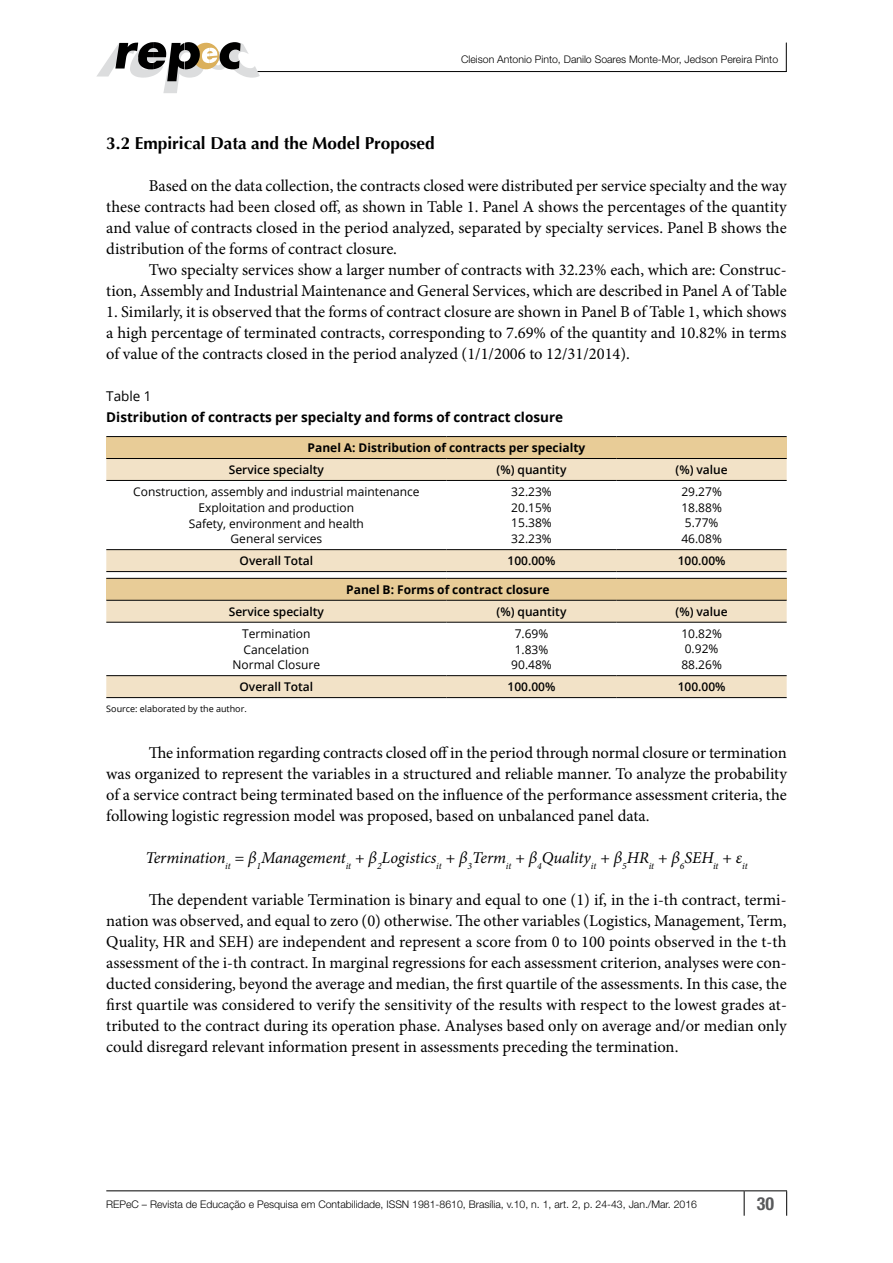
<style>
.page{position:relative;width:893px;height:1263px;background:#fff}
.page>*{position:absolute;margin:0;border:0;box-sizing:border-box;transform-origin:0 0}
.t1{font:700 condensed 18px "Helvetica Neue LT Std";color:#58595b}
.t2{font:700 17.25px "Optima";color:#000}
.t3{font:16.5px/21px "Minion Pro";color:#000101;text-align:justify}
.t4{font:italic 16.5px "Minion Pro";letter-spacing:-.005em;color:#000}
.t5{font:700 13.5px "Open Sans";color:#000}
.t6{font:13.5px "Open Sans";color:#000}
.t7{font:12px/15.8px "Open Sans";color:#000}
.t8{font:600 12px "Open Sans";color:#000}
.t9{font:700 12px "Open Sans";color:#000}
.t10{font:300 10.5px "Helvetica Neue LT Std";color:#000}
.t11{font:9px "Open Sans";color:#000}
</style>
<div class="page">
<hr style="left:106px;top:1190px;width:638px;height:1px;background:#000">
<hr style="left:744px;top:1190px;width:43px;height:1px;background:#000">
<svg style="left:744px;top:1191px;width:1px;height:25px"></svg>
<svg style="left:786px;top:1191px;width:1px;height:25px"></svg>
<hr style="left:255px;top:71px;width:531px;height:1px;background:#000">
<svg style="left:97px;top:42px;width:163px;height:51px"></svg>
<svg style="left:786px;top:43px;width:1px;height:29px"></svg>
<div style="left:106px;top:437px;width:681px;height:21px;background:#e8cc97"></div>
<svg style="left:106px;top:459px;width:681px;height:112px"></svg>
<hr style="left:106px;top:436px;width:340px;height:1px;background:#000">
<hr style="left:446px;top:436px;width:171px;height:1px;background:#000">
<hr style="left:617px;top:436px;width:170px;height:1px;background:#000">
<hr style="left:106px;top:571px;width:340px;height:1px;background:#000">
<hr style="left:446px;top:571px;width:171px;height:1px;background:#000">
<hr style="left:617px;top:571px;width:170px;height:1px;background:#000">
<hr style="left:106px;top:458px;width:340px;height:1px;background:#000">
<hr style="left:446px;top:458px;width:171px;height:1px;background:#000">
<hr style="left:617px;top:458px;width:170px;height:1px;background:#000">
<hr style="left:106px;top:480px;width:340px;height:1px;background:#000">
<hr style="left:106px;top:549px;width:340px;height:1px;background:#000">
<hr style="left:446px;top:480px;width:171px;height:1px;background:#000">
<hr style="left:446px;top:549px;width:171px;height:1px;background:#000">
<hr style="left:617px;top:480px;width:170px;height:1px;background:#000">
<hr style="left:617px;top:549px;width:170px;height:1px;background:#000">
<div style="left:106px;top:578px;width:681px;height:22px;background:#e8cc97"></div>
<svg style="left:106px;top:601px;width:681px;height:96px"></svg>
<hr style="left:106px;top:697px;width:340px;height:1px;background:#000">
<hr style="left:446px;top:697px;width:171px;height:1px;background:#000">
<hr style="left:617px;top:697px;width:170px;height:1px;background:#000">
<hr style="left:106px;top:622px;width:340px;height:1px;background:#000">
<hr style="left:106px;top:675px;width:340px;height:1px;background:#000">
<hr style="left:446px;top:622px;width:171px;height:1px;background:#000">
<hr style="left:446px;top:675px;width:171px;height:1px;background:#000">
<hr style="left:617px;top:622px;width:170px;height:1px;background:#000">
<hr style="left:617px;top:675px;width:170px;height:1px;background:#000">
<hr style="left:106px;top:578px;width:340px;height:1px;background:#000">
<hr style="left:446px;top:578px;width:171px;height:1px;background:#000">
<hr style="left:617px;top:578px;width:170px;height:1px;background:#000">
<hr style="left:106px;top:600px;width:340px;height:1px;background:#000">
<hr style="left:446px;top:600px;width:171px;height:1px;background:#000">
<hr style="left:617px;top:600px;width:170px;height:1px;background:#000">
<p class="t10" style="left:461px;top:53px;width:319px">Cleison Antonio Pinto, Danilo Soares Monte-Mor, Jedson Pereira Pinto</p>
<p class="t2" style="left:106px;top:133px;width:330px">3.2 Empirical Data and the Model Proposed</p>
<p class="t3" style="left:106px;top:175px;width:682px;text-indent:43px">Based on the data collection, the contracts closed were distributed per service specialty and the way these contracts had been closed off, as shown in Table 1. Panel A shows the percentages of the quantity and value of contracts closed in the period analyzed, separated by specialty services. Panel B shows the distribution of the forms of contract closure.</p>
<p class="t3" style="left:106px;top:259px;width:682px;text-align:right">Two specialty services show a larger number of contracts with 32.23% each, which are: Construc-<br>tion, Assembly and Industrial Maintenance and General Services, which are described in Panel A of Table</p>
<p class="t3" style="left:106px;top:301px;width:682px">1. Similarly, it is observed that the forms of contract closure are shown in Panel B of Table 1, which shows a high percentage of terminated contracts, corresponding to 7.69% of the quantity and 10.82% in terms of value of the contracts closed in the period analyzed (1/1/2006 to 12/31/2014).</p>
<p class="t6" style="left:106px;top:386px;width:47px">Table 1</p>
<p class="t5" style="left:106px;top:407px;width:458px">Distribution of contracts per specialty and forms of contract closure</p>
<p class="t9" style="left:308px;top:439px;width:279px">Panel A: Distribution of contracts per specialty</p>
<p class="t8" style="left:229px;top:461px;width:97px">Service specialty</p>
<p class="t8" style="left:497px;top:461px;width:71px">(%) quantity</p>
<p class="t8" style="left:675px;top:461px;width:54px">(%) value</p>
<p class="t7" style="left:133px;top:483px;width:288px;text-align:center">Construction, assembly and industrial maintenance Exploitation and production<br>Safety, environment and health<br>General services</p>
<p class="t7" style="left:511px;top:483px;width:42px;text-align:justify">32.23% 20.15% 15.38% 32.23%</p>
<p class="t7" style="left:681px;top:483px;width:42px">29.27%<br>18.88%<br>5.77%<br>46.08%</p>
<p class="t8" style="left:240px;top:552px;width:75px">Overall Total</p>
<p class="t8" style="left:508px;top:552px;width:49px">100.00%</p>
<p class="t8" style="left:678px;top:552px;width:49px">100.00%</p>
<p class="t9" style="left:346px;top:581px;width:205px">Panel B: Forms of contract closure</p>
<p class="t8" style="left:229px;top:603px;width:97px">Service specialty</p>
<p class="t8" style="left:497px;top:603px;width:71px">(%) quantity</p>
<p class="t8" style="left:675px;top:603px;width:54px">(%) value</p>
<p class="t7" style="left:233px;top:625px;width:89px;text-align:center">Termination<br>Cancelation<br>Normal Closure</p>
<p class="t7" style="left:511px;top:625px;width:42px">7.69%<br>1.83%<br>90.48%</p>
<p class="t7" style="left:681px;top:625px;width:42px">10.82%<br>0.92%<br>88.26%</p>
<p class="t8" style="left:240px;top:679px;width:75px">Overall Total</p>
<p class="t8" style="left:508px;top:679px;width:49px">100.00%</p>
<p class="t8" style="left:678px;top:679px;width:49px">100.00%</p>
<p class="t11" style="left:106px;top:703px;width:142px">Source: elaborated by the author.</p>
<p class="t3" style="left:106px;top:742px;width:682px;text-indent:43px">The information regarding contracts closed off in the period through normal closure or termination was organized to represent the variables in a structured and reliable manner. To analyze the probability of a service contract being terminated based on the influence of the performance assessment criteria, the following logistic regression model was proposed, based on unbalanced panel data.</p>
<p class="t4" style="left:145px;top:847px;width:604px">Termination<sub>it</sub> = β<sub>1</sub>Management<sub>it</sub> + β<sub>2</sub>Logistics<sub>it</sub> + β<sub>3</sub>Term<sub>it</sub> + β<sub>4</sub>Quality<sub>it</sub> + β<sub>5</sub>HR<sub>it</sub> + β<sub>6</sub>SEH<sub>it</sub> + ε<sub>it</sub></p>
<p class="t3" style="left:106px;top:889px;width:682px;text-indent:43px">The dependent variable Termination is binary and equal to one (1) if, in the i-th contract, termi&shy;nation was observed, and equal to zero (0) otherwise. The other variables (Logistics, Management, Term, Quality, HR and SEH) are independent and represent a score from 0 to 100 points observed in the t-th assessment of the i-th contract. In marginal regressions for each assessment criterion, analyses were con&shy;ducted considering, beyond the average and median, the first quartile of the assessments. In this case, the first quartile was considered to verify the sensitivity of the results with respect to the lowest grades at&shy;tributed to the contract during its operation phase. Analyses based only on average and/or median only could disregard relevant information present in assessments preceding the termination.</p>
<p class="t10" style="left:106px;top:1197px;width:592px">REPeC – Revista de Educação e Pesquisa em Contabilidade, ISSN 1981-8610, Brasília, v.10, n. 1, art. 2, p. 24-43, Jan./Mar. 2016</p>
<p class="t1" style="left:757px;top:1192px;width:19px">30</p>
</div>
